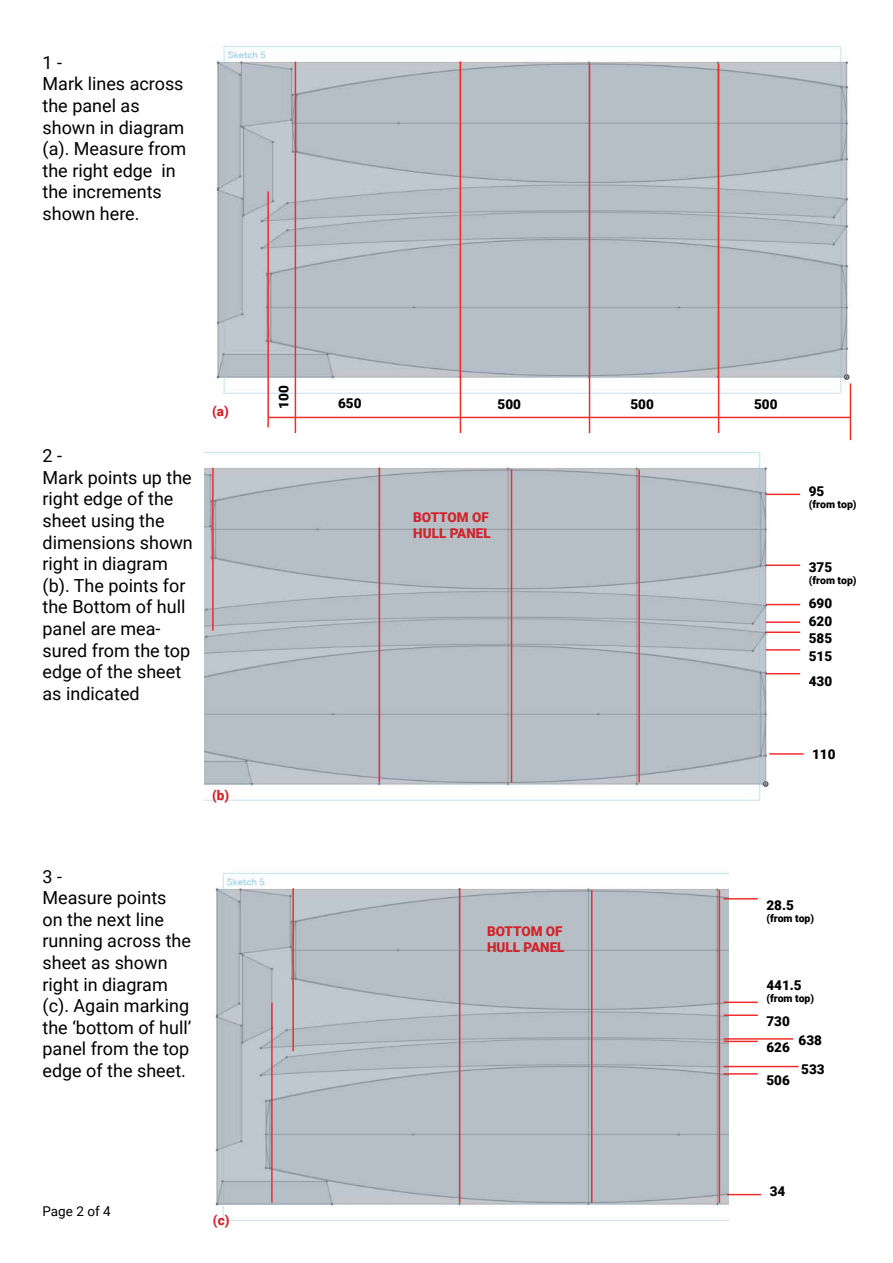
<style>
.page{position:relative;width:893px;height:1263px;background:#fff}
.page>*{position:absolute;margin:0;border:0;box-sizing:border-box;transform-origin:0 0}
.t1{font:18px/21.6px "Roboto";color:#000}
.t2{font:900 13.5px "Roboto";color:#000}
.t3{font:900 13.5px/16.2px "Roboto";color:#d2232a}
.t4{font:13.5px "Roboto";color:#000}
.t5{font:900 10.5px "Roboto";color:#000}
</style>
<div class="page">
<img style="left:216px;top:45px;width:634px;height:349px">
<hr style="left:718px;top:64px;width:1px;height:369px;background:#ee2d2d">
<hr style="left:589px;top:64px;width:1px;height:369px;background:#ee2d2d">
<hr style="left:460px;top:62px;width:1px;height:371px;background:#ee2d2d">
<hr style="left:295px;top:62px;width:1px;height:371px;background:#ee2d2d">
<hr style="left:267px;top:191px;width:2px;height:236px;background:#ee2d2d">
<hr style="left:269px;top:417px;width:581px;height:1px;background:#ee2d2d">
<hr style="left:850px;top:383px;width:1px;height:57px;background:#ee2d2d">
<img style="left:205px;top:451px;width:564px;height:349px">
<hr style="left:638px;top:469px;width:2px;height:313px;background:#ee2d2d">
<hr style="left:511px;top:469px;width:1px;height:313px;background:#ee2d2d">
<hr style="left:379px;top:468px;width:1px;height:314px;background:#ee2d2d">
<hr style="left:212px;top:468px;width:2px;height:163px;background:#ee2d2d">
<img style="left:215px;top:872px;width:514px;height:348px">
<hr style="left:719px;top:890px;width:1px;height:313px;background:#ee2d2d">
<hr style="left:591px;top:890px;width:1px;height:313px;background:#ee2d2d">
<hr style="left:459px;top:888px;width:1px;height:315px;background:#ee2d2d">
<hr style="left:292px;top:888px;width:2px;height:163px;background:#ee2d2d">
<hr style="left:271px;top:1002px;width:2px;height:200px;background:#ee2d2d">
<hr style="left:769px;top:753px;width:35px;height:2px;background:#ee2d2d">
<hr style="left:766px;top:673px;width:34px;height:1px;background:#ee2d2d">
<hr style="left:766px;top:649px;width:34px;height:2px;background:#ee2d2d">
<hr style="left:766px;top:631px;width:34px;height:2px;background:#ee2d2d">
<hr style="left:766px;top:621px;width:34px;height:2px;background:#ee2d2d">
<hr style="left:766px;top:604px;width:34px;height:1px;background:#ee2d2d">
<hr style="left:766px;top:564px;width:34px;height:2px;background:#ee2d2d">
<hr style="left:766px;top:494px;width:34px;height:1px;background:#ee2d2d">
<hr style="left:727px;top:1194px;width:34px;height:1px;background:#ee2d2d">
<hr style="left:723px;top:1073px;width:35px;height:1px;background:#ee2d2d">
<hr style="left:723px;top:1066px;width:75px;height:1px;background:#ee2d2d">
<hr style="left:723px;top:1041px;width:35px;height:1px;background:#ee2d2d">
<hr style="left:723px;top:1038px;width:70px;height:2px;background:#ee2d2d">
<hr style="left:723px;top:1014px;width:35px;height:2px;background:#ee2d2d">
<hr style="left:723px;top:1001px;width:35px;height:2px;background:#ee2d2d">
<hr style="left:723px;top:898px;width:35px;height:1px;background:#ee2d2d">
<p class="t1" style="left:43px;top:51px;width:145px">1 -<br>Mark lines across the panel as shown in diagram (a). Measure from the right edge in the increments shown here.</p>
<p class="t1" style="left:43px;top:444px;width:152px">2 -<br>Mark points up the right edge of the sheet using the dimensions shown right in diagram (b). The points for the Bottom of hull panel are mea&shy;sured from the top edge of the sheet as indicated</p>
<p class="t3" style="left:212px;top:403px;width:18px">(a)</p>
<p class="t3" style="left:212px;top:786px;width:19px">(b)</p>
<p class="t1" style="left:43px;top:865px;width:150px">3 -<br>Measure points<br>on the next line running across the sheet as shown right in diagram (c). Again marking the ‘bottom of hull’ panel from the top edge of the sheet.</p>
<p class="t2" style="left:274px;top:409px;width:25px;rotate:-90deg">100</p>
<p class="t4" style="left:43px;top:1202px;width:70px">Page 2 of 4</p>
<p class="t3" style="left:213px;top:1211px;width:18px">(c)</p>
<p class="t2" style="left:338px;top:393px;width:25px">650</p>
<p class="t2" style="left:497px;top:395px;width:25px">500</p>
<p class="t2" style="left:630px;top:395px;width:25px">500</p>
<p class="t2" style="left:754px;top:395px;width:25px">500</p>
<p class="t3" style="left:413px;top:509px;width:79px">BOTTOM OF<br>HULL PANEL</p>
<p class="t2" style="left:809px;top:481px;width:17px">95</p>
<p class="t5" style="left:809px;top:497px;width:49px">(from top)</p>
<p class="t2" style="left:809px;top:557px;width:25px">375</p>
<p class="t5" style="left:809px;top:573px;width:49px">(from top)</p>
<p class="t2" style="left:809px;top:593px;width:25px">690</p>
<p class="t2" style="left:809px;top:612px;width:25px">620</p>
<p class="t2" style="left:809px;top:629px;width:25px">585</p>
<p class="t2" style="left:809px;top:647px;width:25px">515</p>
<p class="t2" style="left:809px;top:672px;width:25px">430</p>
<p class="t2" style="left:812px;top:744px;width:25px">110</p>
<p class="t3" style="left:487px;top:922px;width:79px">BOTTOM OF<br>HULL PANEL</p>
<p class="t2" style="left:766px;top:895px;width:29px">28.5</p>
<p class="t5" style="left:766px;top:911px;width:49px">(from top)</p>
<p class="t2" style="left:766px;top:975px;width:37px">441.5</p>
<p class="t5" style="left:766px;top:991px;width:49px">(from top)</p>
<p class="t2" style="left:766px;top:1012px;width:25px">730</p>
<p class="t2" style="left:766px;top:1038px;width:25px">626</p>
<p class="t2" style="left:766px;top:1070px;width:25px">506</p>
<p class="t2" style="left:798px;top:1030px;width:25px">638</p>
<p class="t2" style="left:801px;top:1060px;width:25px">533</p>
<p class="t2" style="left:770px;top:1182px;width:17px">34</p>
</div>
